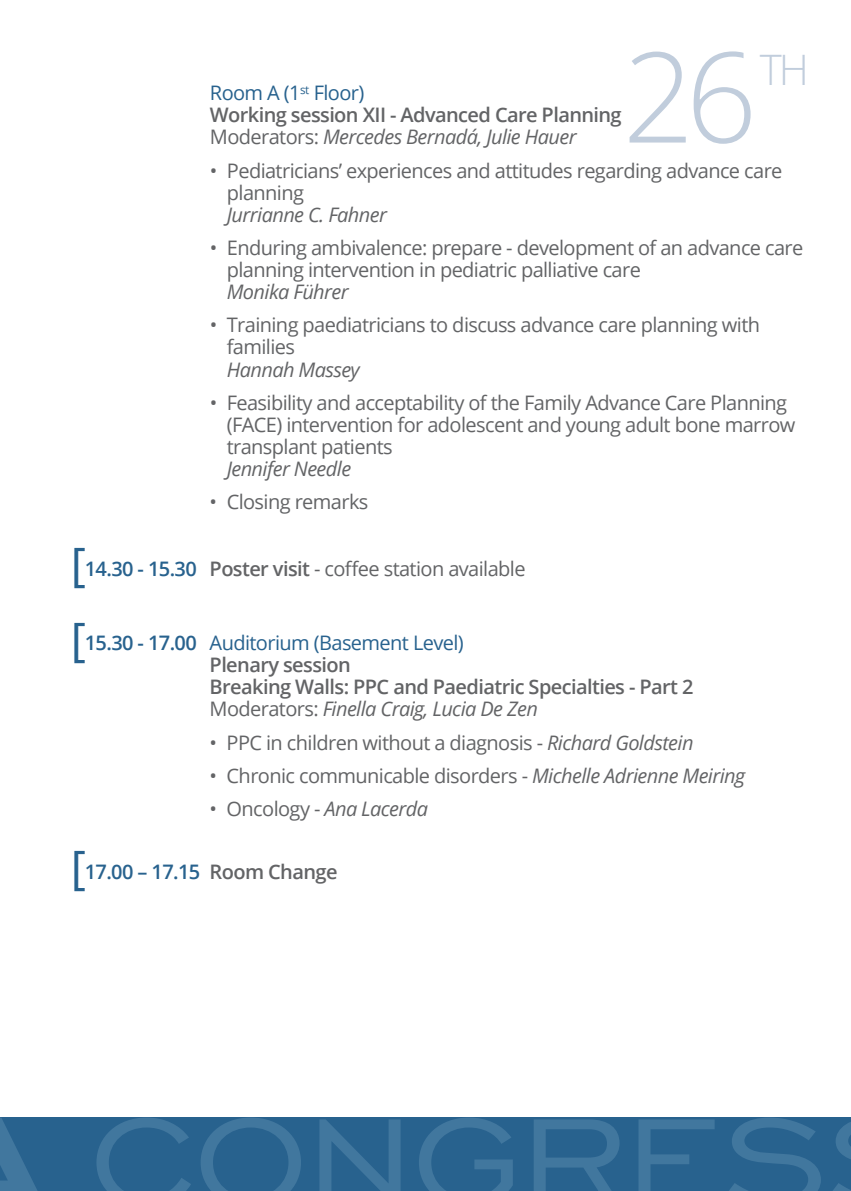
<style>
.page{position:relative;width:851px;height:1191px;background:#fff}
.page>*{position:absolute;margin:0;border:0;box-sizing:border-box;transform-origin:0 0}
.t1{font:300 125.6px "Open Sans";color:#c1cddc}
.t2{font:46px/74.8px "Open Sans";color:#28628e}
.t3{font:300 42px "Open Sans";color:#c1cddc}
.t4{font:20px/22px "Open Sans";letter-spacing:-.03em;color:#636466}
.t5{font:600 20px/22px "Open Sans";letter-spacing:-.03em;color:#636466}
.t6{font:italic 20px "Open Sans";letter-spacing:-.03em;color:#636466}
.t7{font:600 20px "Open Sans";letter-spacing:-.03em;color:#28628e}
.s1{font-weight:400;color:#28628e}
.s2{font-weight:400}
.s3{font-weight:400;font-style:italic}
.s4{font-weight:600;color:#28628e}
.s5{font-weight:600}
.s6{color:#28628e}
.s7{font-style:italic}
.s8{color:#636466}
</style>
<div class="page">
<div style="left:0;top:1117px;width:850px;height:74px;background:#28628e"></div>
<svg style="left:0;top:1117px;width:37px;height:74px"></svg>
<svg style="left:96px;top:1117px;width:95px;height:74px"></svg>
<svg style="left:201px;top:1117px;width:100px;height:74px"></svg>
<svg style="left:319px;top:1119px;width:81px;height:72px"></svg>
<svg style="left:419px;top:1117px;width:93px;height:74px"></svg>
<svg style="left:534px;top:1119px;width:86px;height:72px"></svg>
<svg style="left:638px;top:1119px;width:77px;height:72px"></svg>
<svg style="left:729px;top:1117px;width:91px;height:74px"></svg>
<svg style="left:833px;top:1122px;width:17px;height:69px"></svg>
<h1 class="t1" style="left:622px;top:11px;width:136px">26</h1>
<h3 class="t3" style="left:759px;top:41px;width:51px">TH</h3>
<p class="t5" style="left:210px;top:82px;width:413px"><span class="s1">Room A (1</span><sup>st</sup> <span class="s1">Floor)<br></span>Working session XII - Advanced Care Planning<br><span class="s2">Moderators:</span> <span class="s3">Mercedes Bernadá, Julie Hauer</span></p>
<p class="t4" style="left:227px;top:159px;width:557px;text-indent:-17px">• Pediatricians’ experiences and attitudes regarding advance care planning</p>
<p class="t6" style="left:227px;top:201px;width:161px">Jurrianne C. Fahner</p>
<p class="t4" style="left:227px;top:236px;width:578px;text-indent:-17px">• Enduring ambivalence: prepare - development of an advance care planning intervention in pediatric palliative care</p>
<p class="t6" style="left:227px;top:278px;width:123px">Monika Führer</p>
<p class="t4" style="left:227px;top:314px;width:534px;text-indent:-17px">• Training paediatricians to discuss advance care planning with families</p>
<p class="t6" style="left:227px;top:355px;width:135px">Hannah Massey</p>
<p class="t4" style="left:227px;top:391px;width:570px;text-indent:-17px">• Feasibility and acceptability of the Family Advance Care Planning (FACE) intervention for adolescent and young adult bone marrow transplant patients</p>
<p class="t6" style="left:227px;top:455px;width:126px">Jennifer Needle</p>
<p class="t4" style="left:210px;top:490px;width:160px">• Closing remarks</p>
<h2 class="t2" style="left:71px;top:526px;width:17px">[ [</h2>
<p class="t4" style="left:85px;top:557px;width:442px"><span class="s4">14.30 - 15.30</span> <span class="s5">Poster visit</span> - coffee station available</p>
<p class="t5" style="left:209px;top:631px;width:485px;text-indent:-125px"><span class="s6">15.30 - 17.00</span> <span class="s1">Auditorium (Basement Level)<br></span>Plenary session<br>Breaking Walls: PPC and Paediatric Specialties - Part 2<br><span class="s2">Moderators:</span> <span class="s3">Finella Craig, Lucia De Zen</span></p>
<p class="t4" style="left:209px;top:731px;width:485px">• PPC in children without a diagnosis - <span class="s7">Richard Goldstein</span></p>
<p class="t4" style="left:209px;top:764px;width:537px">• Chronic communicable disorders - <span class="s7">Michelle Adrienne Meiring</span></p>
<p class="t4" style="left:209px;top:797px;width:220px">• Oncology - <span class="s7">Ana Lacerda</span></p>
<h2 class="t2" style="left:71px;top:828px;width:17px">[</h2>
<p class="t7" style="left:85px;top:858px;width:254px">17.00 – 17.15 <span class="s8">Room Change</span></p>
</div>
